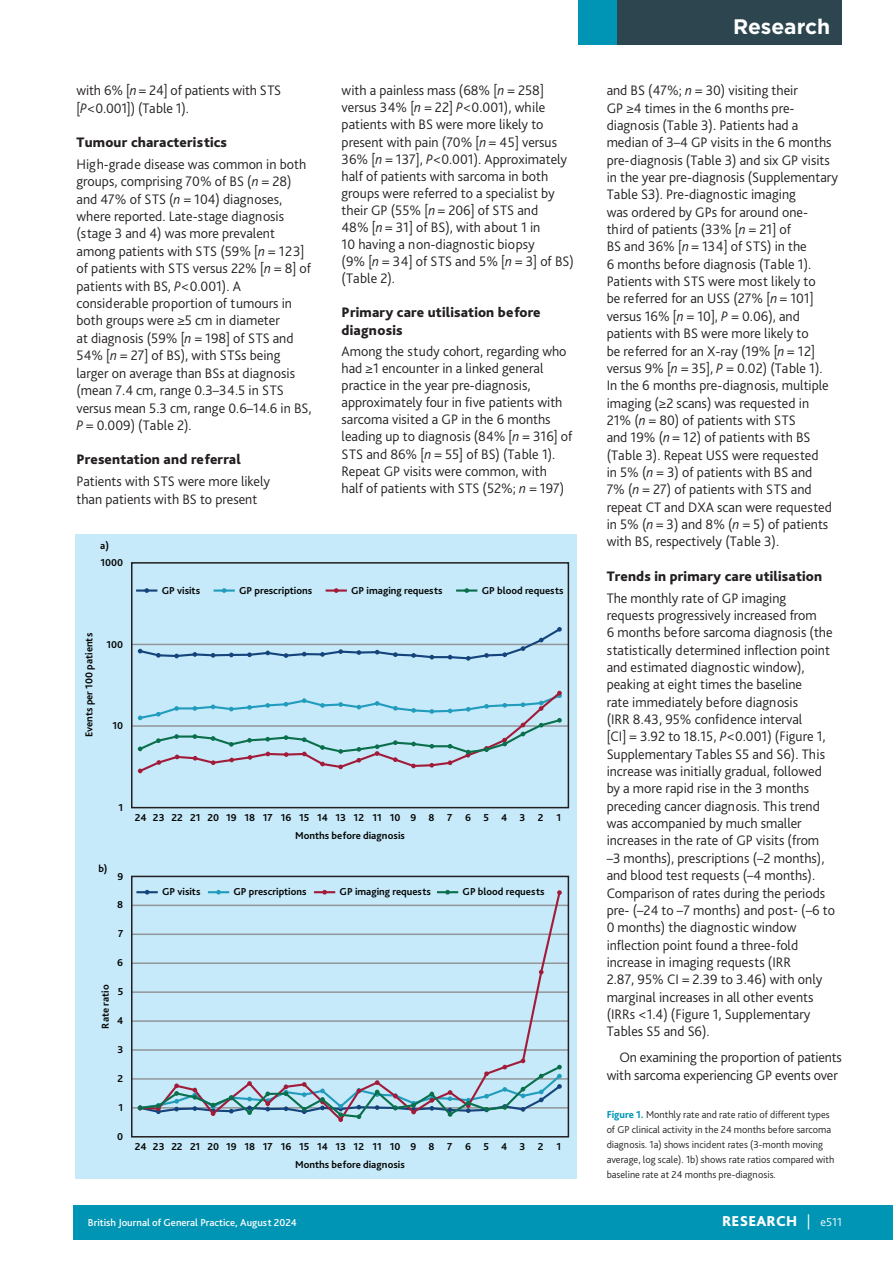
<style>
.page{position:relative;width:893px;height:1263px;background:#fff}
.page>*{position:absolute;margin:0;border:0;box-sizing:border-box;transform-origin:0 0}
.t1{font:700 21px "Gotham";color:#fff}
.t2{font:800 15px "Bliss Pro";letter-spacing:.015em;color:#fff}
.t3{font:300 14.4px/17.4px "Bliss Pro";color:#231f20}
.t4{font:800 14.4px/17.1px "Bliss Pro";letter-spacing:.01em;color:#231f20}
.t5{font:700 10.5px/17.1px "Bliss Pro";color:#050504}
.t6{font:300 10.5px/15px "Bliss Pro";color:#231f20}
.t7{font:500 10.5px "Bliss Pro";color:#fff}
.t8{font:700 10.5px "Bliss Pro";letter-spacing:1.165em;color:#050504}
.t9{font:700 10.5px "Bliss Pro";letter-spacing:1.16em;color:#050504}
.s1{font-style:italic}
.s2{font-weight:800;color:#0095b4}
.s3{font-weight:300}
.s4{font-weight:300;font-size:12px}
</style>
<div class="page">
<div style="left:74px;top:1205px;width:819px;height:34px;background:#0095b4"></div>
<div style="left:617px;top:0;width:225px;height:45px;background:#2c454e"></div>
<div style="left:578px;top:0;width:39px;height:45px;background:#0095b4"></div>
<div style="left:75px;top:534px;width:502px;height:644px;background:#c6eafa"></div>
<svg style="left:131px;top:562px;width:439px;height:576px"></svg>
<hr style="left:136px;top:891px;width:22px;height:2px;background:#15437b">
<hr style="left:208px;top:891px;width:21px;height:2px;background:#229cbc">
<hr style="left:314px;top:891px;width:21px;height:2px;background:#a21c39">
<hr style="left:437px;top:891px;width:21px;height:2px;background:#0a6f4b">
<hr style="left:136px;top:589px;width:21px;height:3px;background:#15437b">
<svg style="left:144px;top:588px;width:5px;height:5px"></svg>
<hr style="left:214px;top:589px;width:21px;height:3px;background:#229cbc">
<svg style="left:222px;top:588px;width:5px;height:5px"></svg>
<hr style="left:326px;top:589px;width:21px;height:3px;background:#a21c39">
<svg style="left:334px;top:588px;width:5px;height:5px"></svg>
<hr style="left:456px;top:589px;width:21px;height:3px;background:#0a6f4b">
<svg style="left:464px;top:588px;width:5px;height:5px"></svg>
<svg style="left:138px;top:1058px;width:424px;height:64px"></svg>
<svg style="left:137px;top:690px;width:425px;height:84px"></svg>
<p class="t3" style="left:77px;top:81px;width:206px">with 6% [<span class="s1">n</span> = 24] of patients with STS [<span class="s1">P</span>&lt;0.001]) (Table 1).</p>
<p class="t4" style="left:77px;top:133px;width:152px">Tumour characteristics</p>
<p class="t3" style="left:77px;top:155px;width:237px">High-grade disease was common in both groups, comprising 70% of BS (<span class="s1">n</span> = 28) and 47% of STS (<span class="s1">n</span> = 104) diagnoses, where reported. Late-stage diagnosis (stage 3 and 4) was more prevalent among patients with STS (59% [<span class="s1">n</span> = 123] of patients with STS versus 22% [<span class="s1">n</span> = 8] of patients with BS, <span class="s1">P</span>&lt;0.001). A considerable proportion of tumours in both groups were ≥5 cm in diameter<br>at diagnosis (59% [<span class="s1">n</span> = 198] of STS and 54% [<span class="s1">n</span> = 27] of BS), with STSs being larger on average than BSs at diagnosis (mean 7.4 cm, range 0.3–34.5 in STS versus mean 5.3 cm, range 0.6–14.6 in BS, <span class="s1">P</span> = 0.009) (Table 2).</p>
<p class="t4" style="left:77px;top:451px;width:166px">Presentation and referral</p>
<p class="t3" style="left:77px;top:472px;width:195px">Patients with STS were more likely than patients with BS to present</p>
<p class="t5" style="left:100px;top:537px;width:10px">a)</p>
<p class="t5" style="left:101px;top:554px;width:24px">1000</p>
<p class="t3" style="left:342px;top:82px;width:234px">with a painless mass (68% [<span class="s1">n</span> = 258] versus 34% [<span class="s1">n</span> = 22] <span class="s1">P</span>&lt;0.001), while patients with BS were more likely to present with pain (70% [<span class="s1">n</span> = 45] versus<br>36% [<span class="s1">n</span> = 137], <span class="s1">P</span>&lt;0.001). Approximately half of patients with sarcoma in both groups were referred to a specialist by their GP (55% [<span class="s1">n</span> = 206] of STS and<br>48% [<span class="s1">n</span> = 31] of BS), with about 1 in<br>10 having a non-diagnostic biopsy<br>(9% [<span class="s1">n</span> = 34] of STS and 5% [<span class="s1">n</span> = 3] of BS) (Table 2).</p>
<p class="t4" style="left:342px;top:304px;width:201px">Primary care utilisation before diagnosis</p>
<p class="t3" style="left:342px;top:342px;width:232px">Among the study cohort, regarding who had ≥1 encounter in a linked general practice in the year pre-diagnosis, approximately four in five patients with sarcoma visited a GP in the 6 months leading up to diagnosis (84% [<span class="s1">n</span> = 316] of STS and 86% [<span class="s1">n</span> = 55] of BS) (Table 1).<br>Repeat GP visits were common, with<br>half of patients with STS (52%; <span class="s1">n</span> = 197)</p>
<p class="t5" style="left:80px;top:737px;width:106px;rotate:-90deg">Events per 100 patients</p>
<p class="t5" style="left:107px;top:635px;width:18px">100</p>
<p class="t5" style="left:113px;top:717px;width:12px">10</p>
<p class="t5" style="left:162px;top:581px;width:40px">GP visits</p>
<p class="t5" style="left:239px;top:581px;width:75px">GP prescriptions</p>
<p class="t5" style="left:351px;top:581px;width:93px">GP imaging requests</p>
<p class="t5" style="left:482px;top:581px;width:83px">GP blood requests</p>
<p class="t5" style="left:119px;top:798px;width:6px">1</p>
<p class="t5" style="left:98px;top:860px;width:11px">b)</p>
<p class="t5" style="left:117px;top:867px;width:7px">9</p>
<p class="t5" style="left:117px;top:896px;width:8px">8</p>
<p class="t5" style="left:118px;top:925px;width:7px">7</p>
<p class="t5" style="left:97px;top:1028px;width:45px;rotate:-90deg">Rate ratio</p>
<p class="t5" style="left:117px;top:954px;width:7px">6</p>
<p class="t5" style="left:118px;top:983px;width:7px">5</p>
<p class="t5" style="left:117px;top:1012px;width:8px">4</p>
<p class="t5" style="left:117px;top:1041px;width:7px">3</p>
<p class="t5" style="left:118px;top:1070px;width:7px">2</p>
<p class="t5" style="left:119px;top:1099px;width:6px">1</p>
<p class="t5" style="left:117px;top:1127px;width:8px">0</p>
<p class="t5" style="left:295px;top:809px;width:111px;text-indent:-142px">23 22 21 20 19 18 17 16 15 14 13<br>Months before diagnosis</p>
<p class="t8" style="left:353px;top:811px;width:209px">121110987654321</p>
<p class="t5" style="left:135px;top:809px;width:13px">24</p>
<p class="t5" style="left:162px;top:883px;width:40px">GP visits</p>
<p class="t5" style="left:233px;top:883px;width:75px">GP prescriptions</p>
<p class="t5" style="left:340px;top:883px;width:93px">GP imaging requests</p>
<p class="t5" style="left:463px;top:883px;width:83px">GP blood requests</p>
<p class="t5" style="left:295px;top:1138px;width:111px;text-indent:-142px">23 22 21 20 19 18 17 16 15 14 13<br>Months before diagnosis</p>
<p class="t5" style="left:135px;top:1138px;width:13px">24</p>
<p class="t9" style="left:353px;top:1140px;width:209px">121110987654321</p>
<h1 class="t1" style="left:733px;top:13px;width:99px">Research</h1>
<p class="t3" style="left:607px;top:81px;width:233px">and BS (47%; <span class="s1">n</span> = 30) visiting their<br>GP ≥4 times in the 6 months pre&shy;diagnosis (Table 3). Patients had a median of 3–4 GP visits in the 6 months pre-diagnosis (Table 3) and six GP visits in the year pre-diagnosis (Supplementary Table S3). Pre-diagnostic imaging<br>was ordered by GPs for around one&shy;third of patients (33% [<span class="s1">n</span> = 21] of<br>BS and 36% [<span class="s1">n</span> = 134] of STS) in the<br>6 months before diagnosis (Table 1).<br>Patients with STS were most likely to<br>be referred for an USS (27% [<span class="s1">n</span> = 101] versus 16% [<span class="s1">n</span> = 10], <span class="s1">P</span> = 0.06), and patients with BS were more likely to<br>be referred for an X-ray (19% [<span class="s1">n</span> = 12] versus 9% [<span class="s1">n</span> = 35], <span class="s1">P</span> = 0.02) (Table 1).<br>In the 6 months pre-diagnosis, multiple imaging (≥2 scans) was requested in<br>21% (<span class="s1">n</span> = 80) of patients with STS<br>and 19% (<span class="s1">n</span> = 12) of patients with BS (Table 3). Repeat USS were requested<br>in 5% (<span class="s1">n</span> = 3) of patients with BS and<br>7% (<span class="s1">n</span> = 27) of patients with STS and repeat CT and DXA scan were requested in 5% (<span class="s1">n</span> = 3) and 8% (<span class="s1">n</span> = 5) of patients with BS, respectively (Table 3).</p>
<p class="t4" style="left:607px;top:567px;width:217px">Trends in primary care utilisation</p>
<p class="t3" style="left:607px;top:589px;width:230px">The monthly rate of GP imaging requests progressively increased from<br>6 months before sarcoma diagnosis (the statistically determined inflection point and estimated diagnostic window), peaking at eight times the baseline<br>rate immediately before diagnosis<br>(IRR 8.43, 95% confidence interval<br>[CI] = 3.92 to 18.15, <span class="s1">P</span>&lt;0.001) (Figure 1, Supplementary Tables S5 and S6). This increase was initially gradual, followed by a more rapid rise in the 3 months preceding cancer diagnosis. This trend was accompanied by much smaller increases in the rate of GP visits (from –3 months), prescriptions (–2 months), and blood test requests (–4 months).<br>Comparison of rates during the periods pre- (–24 to –7 months) and post- (–6 to 0 months) the diagnostic window inflection point found a three-fold increase in imaging requests (IRR<br>2.87, 95% CI = 2.39 to 3.46) with only marginal increases in all other events (IRRs &lt;1.4) (Figure 1, Supplementary Tables S5 and S6).</p>
<p class="t3" style="left:607px;top:1048px;width:237px;text-align:right">On examining the proportion of patients with sarcoma experiencing GP events over</p>
<p class="t6" style="left:607px;top:1106px;width:229px"><span class="s2">Figure 1.</span> Monthly rate and rate ratio of different types of GP clinical activity in the 24 months before sarcoma diagnosis. 1a) shows incident rates (3-month moving average, log scale). 1b) shows rate ratios compared with baseline rate at 24 months pre-diagnosis.</p>
<p class="t7" style="left:88px;top:1216px;width:211px">British Journal of General Practice, August 2024</p>
<p class="t2" style="left:722px;top:1211px;width:121px">RESEARCH <span class="s3">|</span> <span class="s4">e511</span></p>
</div>
